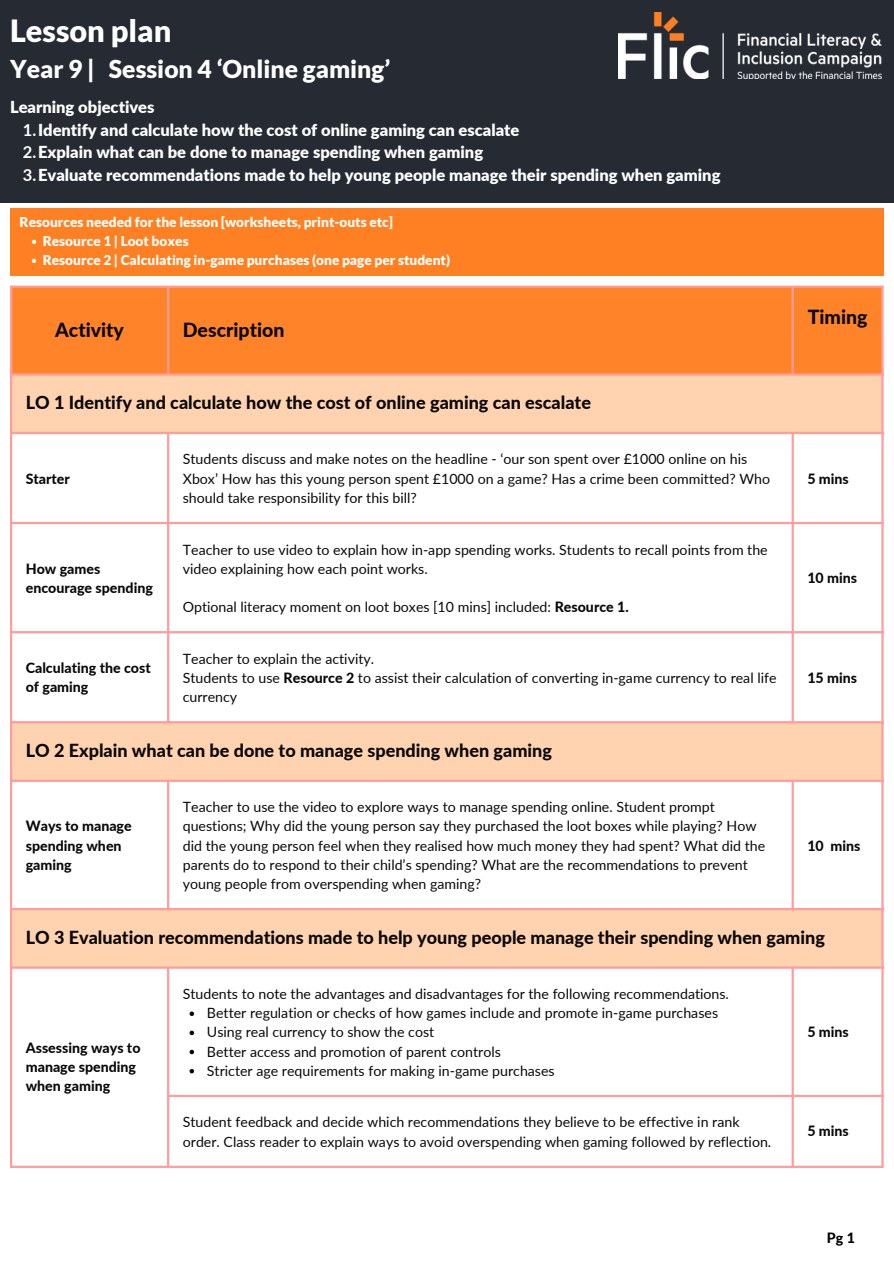
<style>
.page{position:relative;width:894px;height:1264px;background:#fff}
.page>*{position:absolute;margin:0;border:0;box-sizing:border-box;transform-origin:0 0}
.t1{font:900 30.6px "Lato";color:#fff}
.t2{font:900 24.6px "Lato";color:#fff}
.t3{font:800 19.5px "Lato";color:#000}
.t4{font:800 18px "Lato";color:#000}
.t5{font:900 16.5px "Lato";color:#fff}
.t6{font:14.25px/19.2px "Lato";color:#000}
.t7{font:800 14.25px/19.2px "Lato";color:#000}
.t8{font:900 13.65px "Lato";color:#fff}
.s1{font-weight:700}
.s2{font-weight:800}
</style>
<div class="page">
<div style="left:0;top:0;width:893px;height:202px;background:#262a33"></div>
<div style="left:12px;top:288px;width:869px;height:85px;background:#ff8328"></div>
<svg style="left:12px;top:375px;width:869px;height:591px"></svg>
<svg style="left:189px;top:1011px;width:5px;height:5px"></svg>
<svg style="left:189px;top:1030px;width:5px;height:5px"></svg>
<svg style="left:189px;top:1049px;width:5px;height:5px"></svg>
<svg style="left:189px;top:1068px;width:5px;height:5px"></svg>
<hr style="left:10px;top:288px;width:2px;height:877px;background:#f99">
<hr style="left:167px;top:288px;width:2px;height:85px;background:#f99">
<hr style="left:167px;top:434px;width:2px;height:287px;background:#f99">
<hr style="left:167px;top:782px;width:2px;height:126px;background:#f99">
<hr style="left:167px;top:968px;width:2px;height:197px;background:#f99">
<hr style="left:791px;top:288px;width:2px;height:85px;background:#f99">
<hr style="left:791px;top:434px;width:2px;height:287px;background:#f99">
<hr style="left:791px;top:782px;width:2px;height:126px;background:#f99">
<hr style="left:791px;top:968px;width:2px;height:197px;background:#f99">
<hr style="left:881px;top:288px;width:2px;height:877px;background:#f99">
<hr style="left:10px;top:285px;width:873px;height:3px;background:#f99">
<hr style="left:10px;top:373px;width:873px;height:2px;background:#f99">
<hr style="left:10px;top:432px;width:873px;height:2px;background:#f99">
<hr style="left:10px;top:522px;width:873px;height:2px;background:#f99">
<hr style="left:10px;top:631px;width:873px;height:2px;background:#f99">
<hr style="left:10px;top:721px;width:873px;height:2px;background:#f99">
<hr style="left:10px;top:779px;width:873px;height:3px;background:#f99">
<hr style="left:10px;top:908px;width:873px;height:2px;background:#f99">
<hr style="left:10px;top:966px;width:873px;height:2px;background:#f99">
<hr style="left:167px;top:1094px;width:716px;height:3px;background:#f99">
<hr style="left:10px;top:1165px;width:873px;height:2px;background:#f99">
<img style="left:618px;top:13px;width:263px;height:66px">
<div style="left:10px;top:208px;width:873px;height:68px;background:#ff8022"></div>
<svg style="left:32px;top:240px;width:4px;height:4px"></svg>
<svg style="left:32px;top:259px;width:4px;height:4px"></svg>
<h1 class="t1" style="left:10px;top:12px;width:163px">Lesson plan</h1>
<h1 class="t2" style="left:10px;top:54px;width:381px">Year 9 | Session 4 ‘Online gaming’</h1>
<p class="t5" style="left:10px;top:97px;width:146px">Learning objectives</p>
<h2 class="t5" style="left:23px;top:119px;width:498px"><span class="s1">1.</span>Identify and calculate how the cost of online gaming can escalate</h2>
<p class="t5" style="left:23px;top:142px;width:461px"><span class="s1">2.</span>Explain what can be done to manage spending when gaming</p>
<p class="t5" style="left:23px;top:164px;width:699px"><span class="s1">3.</span>Evaluate recommendations made to help young people manage their spending when gaming</p>
<h4 class="t8" style="left:20px;top:214px;width:375px">Resources needed for the lesson [worksheets, print-outs etc]</h4>
<p class="t8" style="left:43px;top:233px;width:147px">Resource 1 | Loot boxes</p>
<p class="t8" style="left:43px;top:252px;width:408px">Resource 2 | Calculating in-game purchases (one page per student)</p>
<h3 class="t3" style="left:55px;top:318px;width:70px">Activity</h3>
<h3 class="t3" style="left:183px;top:318px;width:103px">Description</h3>
<p class="t4" style="left:26px;top:391px;width:566px">LO 1 Identify and calculate how the cost of online gaming can escalate</p>
<p class="t7" style="left:26px;top:468px;width:46px">Starter</p>
<p class="t7" style="left:26px;top:558px;width:129px">How games encourage spending</p>
<p class="t6" style="left:183px;top:449px;width:588px">Students discuss and make notes on the headline - ‘our son spent over £1000 online on his<br>Xbox’ How has this young person spent £1000 on a game? Has a crime been committed? Who should take responsibility for this bill?</p>
<p class="t6" style="left:183px;top:539px;width:586px">Teacher to use video to explain how in-app spending works. Students to recall points from the video explaining how each point works.</p>
<p class="t6" style="left:183px;top:597px;width:447px">Optional literacy moment on loot boxes [10 mins] included: <span class="s2">Resource 1.</span></p>
<p class="t7" style="left:26px;top:657px;width:126px">Calculating the cost of gaming</p>
<p class="t6" style="left:183px;top:648px;width:595px">Teacher to explain the activity.<br>Students to use <span class="s2">Resource 2</span> to assist their calculation of converting in-game currency to real life currency</p>
<p class="t4" style="left:26px;top:739px;width:527px">LO 2 Explain what can be done to manage spending when gaming</p>
<p class="t7" style="left:26px;top:816px;width:107px">Ways to manage spending when gaming</p>
<p class="t6" style="left:183px;top:797px;width:583px">Teacher to use the video to explore ways to manage spending online. Student prompt questions; Why did the young person say they purchased the loot boxes while playing? How did the young person feel when they realised how much money they had spent? What did the parents do to respond to their child’s spending? What are the recommendations to prevent young people from overspending when gaming?</p>
<h3 class="t3" style="left:807px;top:304px;width:61px">Timing</h3>
<p class="t7" style="left:807px;top:468px;width:43px">5 mins</p>
<p class="t7" style="left:807px;top:567px;width:51px">10 mins</p>
<p class="t7" style="left:807px;top:667px;width:51px">15 mins</p>
<p class="t7" style="left:807px;top:835px;width:55px">10 mins</p>
<p class="t4" style="left:26px;top:926px;width:800px">LO 3 Evaluation recommendations made to help young people manage their spending when gaming</p>
<p class="t7" style="left:26px;top:1038px;width:116px">Assessing ways to manage spending when gaming</p>
<p class="t6" style="left:207px;top:984px;width:523px;text-indent:-24px">Students to note the advantages and disadvantages for the following recommendations.<br>Better regulation or checks of how games include and promote in-game purchases Using real currency to show the cost<br>Better access and promotion of parent controls<br>Stricter age requirements for making in-game purchases</p>
<p class="t7" style="left:807px;top:1022px;width:43px">5 mins</p>
<p class="t6" style="left:183px;top:1112px;width:590px">Student feedback and decide which recommendations they believe to be effective in rank order. Class reader to explain ways to avoid overspending when gaming followed by reflection.</p>
<p class="t7" style="left:807px;top:1121px;width:43px">5 mins</p>
<p class="t7" style="left:826px;top:1227px;width:30px">Pg 1</p>
</div>
